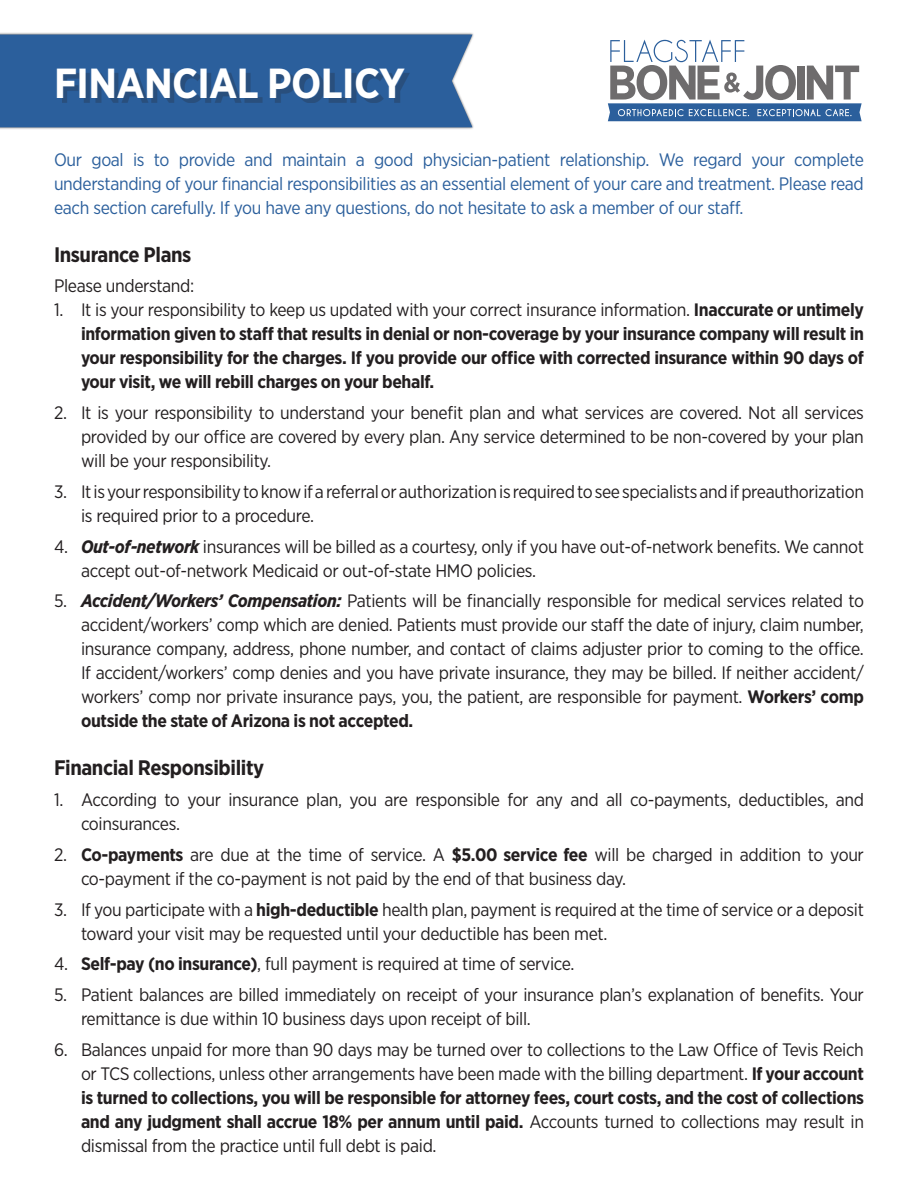
<style>
.page{position:relative;width:918px;height:1188px;background:#fff}
.page>*{position:absolute;margin:0;border:0;box-sizing:border-box;transform-origin:0 0}
.t1{font:700 42px "Gotham Narrow";letter-spacing:-.015em;color:#fff}
.t2{font:700 21px "Gotham Narrow";letter-spacing:-.02em;color:#231f20}
.t3{font:18px/24px "Gotham Narrow";letter-spacing:-.02em;color:#231f20}
.t4{font:700 18px/24px "Gotham Narrow";letter-spacing:-.02em;color:#231f20;text-align:justify}
.t5{font:18px/24px "Gotham Narrow";letter-spacing:-.02em;color:#2b5f9c;text-align:justify}
.s1{font-weight:400}
.s2{font-weight:700;font-style:italic}
.s3{font-weight:700}
</style>
<div class="page">
<div style="left:0;top:32px;width:475px;height:98px;background:#231f20;opacity:.75"></div>
<div style="left:0;top:35px;width:472px;height:92px;background:#2b5f9c"></div>
<div style="left:62px;top:73px;width:347px;height:30px;background:#231f20;opacity:.25"></div>
<svg style="left:608px;top:40px;width:254px;height:81px"></svg>
<p class="t1" style="left:54px;top:56px;width:352px">FINANCIAL POLICY</p>
<p class="t5" style="left:54px;top:147px;width:811px">Our goal is to provide and maintain a good physician-patient relationship. We regard your complete understanding of your financial responsibilities as an essential element of your care and treatment. Please read each section carefully. If you have any questions, do not hesitate to ask a member of our staff.</p>
<p class="t2" style="left:54px;top:241px;width:139px">Insurance Plans</p>
<p class="t3" style="left:54px;top:274px;width:142px">Please understand:</p>
<p class="t4" style="left:81px;top:298px;width:785px;text-indent:-27px"><span class="s1">1. It is your responsibility to keep us updated with your correct insurance information.</span> Inaccurate or untimely information given to staff that results in denial or non-coverage by your insurance company will result in your responsibility for the charges. If you provide our office with corrected insurance within 90 days of your visit, we will rebill charges on your behalf.</p>
<p class="t3" style="left:81px;top:400px;width:784px;text-align:justify;text-indent:-27px">2. It is your responsibility to understand your benefit plan and what services are covered. Not all services provided by our office are covered by every plan. Any service determined to be non-covered by your plan will be your responsibility.</p>
<p class="t3" style="left:81px;top:479px;width:785px;text-indent:-27px">3. It is your responsibility to know if a referral or authorization is required to see specialists and if preauthorization is required prior to a procedure.</p>
<p class="t3" style="left:81px;top:534px;width:785px;text-indent:-27px">4. <span class="s2">Out-of-network</span> insurances will be billed as a courtesy, only if you have out-of-network benefits. We cannot accept out-of-network Medicaid or out-of-state HMO policies.</p>
<p class="t3" style="left:81px;top:589px;width:785px;text-align:justify;text-indent:-27px">5. <span class="s2">Accident/Workers’ Compensation:</span> Patients will be financially responsible for medical services related to accident/workers’ comp which are denied. Patients must provide our staff the date of injury, claim number, insurance company, address, phone number, and contact of claims adjuster prior to coming to the office.<br>If accident/workers’ comp denies and you have private insurance, they may be billed. If neither accident/ workers’ comp nor private insurance pays, you, the patient, are responsible for payment. <span class="s3">Workers’ comp outside the state of Arizona is not accepted.</span></p>
<p class="t2" style="left:54px;top:754px;width:212px">Financial Responsibility</p>
<p class="t3" style="left:81px;top:787px;width:785px;text-indent:-27px">1. According to your insurance plan, you are responsible for any and all co-payments, deductibles, and coinsurances.</p>
<p class="t3" style="left:81px;top:842px;width:784px;text-indent:-27px">2. <span class="s3">Co-payments</span> are due at the time of service. A <span class="s3">$5.00 service fee</span> will be charged in addition to your co-payment if the co-payment is not paid by the end of that business day.</p>
<p class="t3" style="left:81px;top:897px;width:785px;text-indent:-27px">3. If you participate with a <span class="s3">high-deductible</span> health plan, payment is required at the time of service or a deposit toward your visit may be requested until your deductible has been met.</p>
<p class="t3" style="left:54px;top:952px;width:522px">4. <span class="s3">Self-pay (no insurance)</span>, full payment is required at time of service.</p>
<p class="t3" style="left:81px;top:982px;width:784px;text-indent:-27px">5. Patient balances are billed immediately on receipt of your insurance plan’s explanation of benefits. Your remittance is due within 10 business days upon receipt of bill.</p>
<p class="t3" style="left:81px;top:1037px;width:785px;text-align:justify;text-indent:-27px">6. Balances unpaid for more than 90 days may be turned over to collections to the Law Office of Tevis Reich or TCS collections, unless other arrangements have been made with the billing department. <span class="s3">If your account is turned to collections, you will be responsible for attorney fees, court costs, and the cost of collections and any judgment shall accrue 18% per annum until paid.</span> Accounts turned to collections may result in dismissal from the practice until full debt is paid.</p>
</div>
